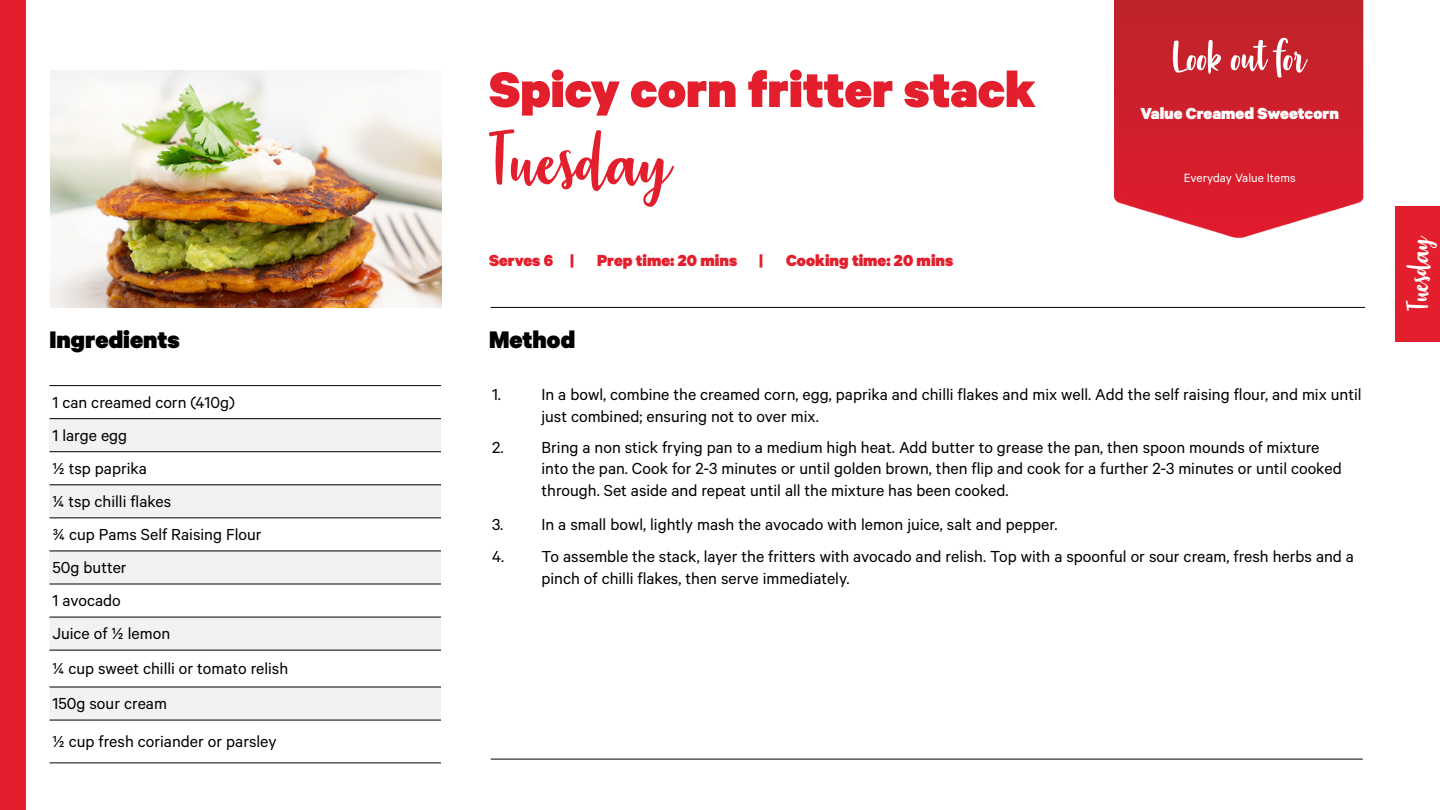
<style>
.page{position:relative;width:1440px;height:810px;background:#fff}
.page>*{position:absolute;margin:0;border:0;box-sizing:border-box;transform-origin:0 0}
.t1{font:90px "Strawberry Blossom";color:#e31f2d}
.t2{font:900 56.18px "Calibre";color:#e31f2d}
.t3{font:54px "Strawberry Blossom";color:#fff}
.t4{font:36px "Strawberry Blossom";color:#fff}
.t5{font:900 27px "Calibre";color:#000}
.t6{font:18px/21.6px "Calibre";color:#000}
.t7{font:900 18px "Calibre";color:#e31f2d}
.t8{font:900 18px "Calibre";color:#fff}
.t9{font:13.5px "Calibre";color:#fff}
</style>
<div class="page">
<hr style="left:491px;top:759px;width:872px;height:1px;background:#000">
<div style="left:1396px;top:206px;width:44px;height:136px;background:#e31f2d"></div>
<div style="left:0;top:0;width:26px;height:810px;background:#e31f2d"></div>
<img style="left:51px;top:70px;width:391px;height:237px">
<hr style="left:491px;top:307px;width:874px;height:1px;background:#000">
<div style="left:50px;top:419px;width:391px;height:33px;background:#f2f2f2"></div>
<div style="left:50px;top:485px;width:391px;height:33px;background:#f2f2f2"></div>
<div style="left:50px;top:551px;width:391px;height:33px;background:#f2f2f2"></div>
<svg style="left:50px;top:618px;width:391px;height:102px"></svg>
<hr style="left:50px;top:385px;width:391px;height:1px;background:#000">
<hr style="left:50px;top:419px;width:391px;height:1px;background:#000">
<hr style="left:50px;top:452px;width:391px;height:1px;background:#000">
<hr style="left:50px;top:485px;width:391px;height:1px;background:#000">
<hr style="left:50px;top:518px;width:391px;height:1px;background:#000">
<hr style="left:50px;top:551px;width:391px;height:1px;background:#000">
<hr style="left:50px;top:584px;width:391px;height:1px;background:#000">
<hr style="left:50px;top:617px;width:391px;height:1px;background:#000">
<hr style="left:50px;top:650px;width:391px;height:1px;background:#000">
<hr style="left:50px;top:687px;width:391px;height:1px;background:#000">
<hr style="left:50px;top:720px;width:391px;height:1px;background:#000">
<hr style="left:50px;top:763px;width:391px;height:1px;background:#000">
<img style="left:1114px;top:0;width:250px;height:238px">
<p class="t2" style="left:489px;top:54px;width:548px">Spicy corn fritter stack</p>
<p class="t1" style="left:491px;top:117px;width:183px">Tuesday</p>
<p class="t7" style="left:489px;top:249px;width:86px">Serves 6 |</p>
<p class="t7" style="left:597px;top:249px;width:167px">Prep time: 20 mins |</p>
<p class="t7" style="left:786px;top:249px;width:169px">Cooking time: 20 mins</p>
<p class="t5" style="left:50px;top:322px;width:132px">Ingredients</p>
<p class="t5" style="left:489px;top:322px;width:88px">Method</p>
<p class="t3" style="left:1173px;top:30px;width:135px">Look out for</p>
<p class="t8" style="left:1140px;top:102px;width:200px">Value Creamed Sweetcorn</p>
<p class="t9" style="left:1184px;top:170px;width:113px">Everyday Value Items</p>
<p class="t6" style="left:52px;top:391px;width:184px">1 can creamed corn (410g)</p>
<p class="t6" style="left:52px;top:424px;width:76px">1 large egg</p>
<p class="t6" style="left:52px;top:457px;width:96px">½ tsp paprika</p>
<p class="t6" style="left:52px;top:490px;width:120px">¼ tsp chilli flakes</p>
<p class="t6" style="left:52px;top:523px;width:211px">¾ cup Pams Self Raising Flour</p>
<p class="t6" style="left:52px;top:556px;width:76px">50g butter</p>
<p class="t6" style="left:52px;top:589px;width:70px">1 avocado</p>
<p class="t6" style="left:52px;top:622px;width:119px">Juice of ½ lemon</p>
<p class="t6" style="left:52px;top:657px;width:237px">¼ cup sweet chilli or tomato relish</p>
<p class="t6" style="left:52px;top:692px;width:116px">150g sour cream</p>
<p class="t6" style="left:52px;top:730px;width:226px">½ cup fresh coriander or parsley</p>
<p class="t6" style="left:492px;top:383px;width:10px">1.</p>
<p class="t6" style="left:542px;top:383px;width:822px">In a bowl, combine the creamed corn, egg, paprika and chilli flakes and mix well. Add the self raising flour, and mix until just combined; ensuring not to over mix.</p>
<p class="t6" style="left:492px;top:436px;width:13px">2.</p>
<p class="t6" style="left:542px;top:436px;width:802px">Bring a non stick frying pan to a medium high heat. Add butter to grease the pan, then spoon mounds of mixture into the pan. Cook for 2-3 minutes or until golden brown, then flip and cook for a further 2-3 minutes or until cooked through. Set aside and repeat until all the mixture has been cooked.</p>
<p class="t6" style="left:492px;top:513px;width:13px">3.</p>
<p class="t6" style="left:542px;top:513px;width:518px">In a small bowl, lightly mash the avocado with lemon juice, salt and pepper.</p>
<p class="t6" style="left:492px;top:545px;width:14px">4.</p>
<p class="t6" style="left:542px;top:545px;width:814px">To assemble the stack, layer the fritters with avocado and relish. Top with a spoonful or sour cream, fresh herbs and a pinch of chilli flakes, then serve immediately.</p>
<p class="t4" style="left:1401px;top:310px;width:74px;rotate:-90deg">Tuesday</p>
</div>
